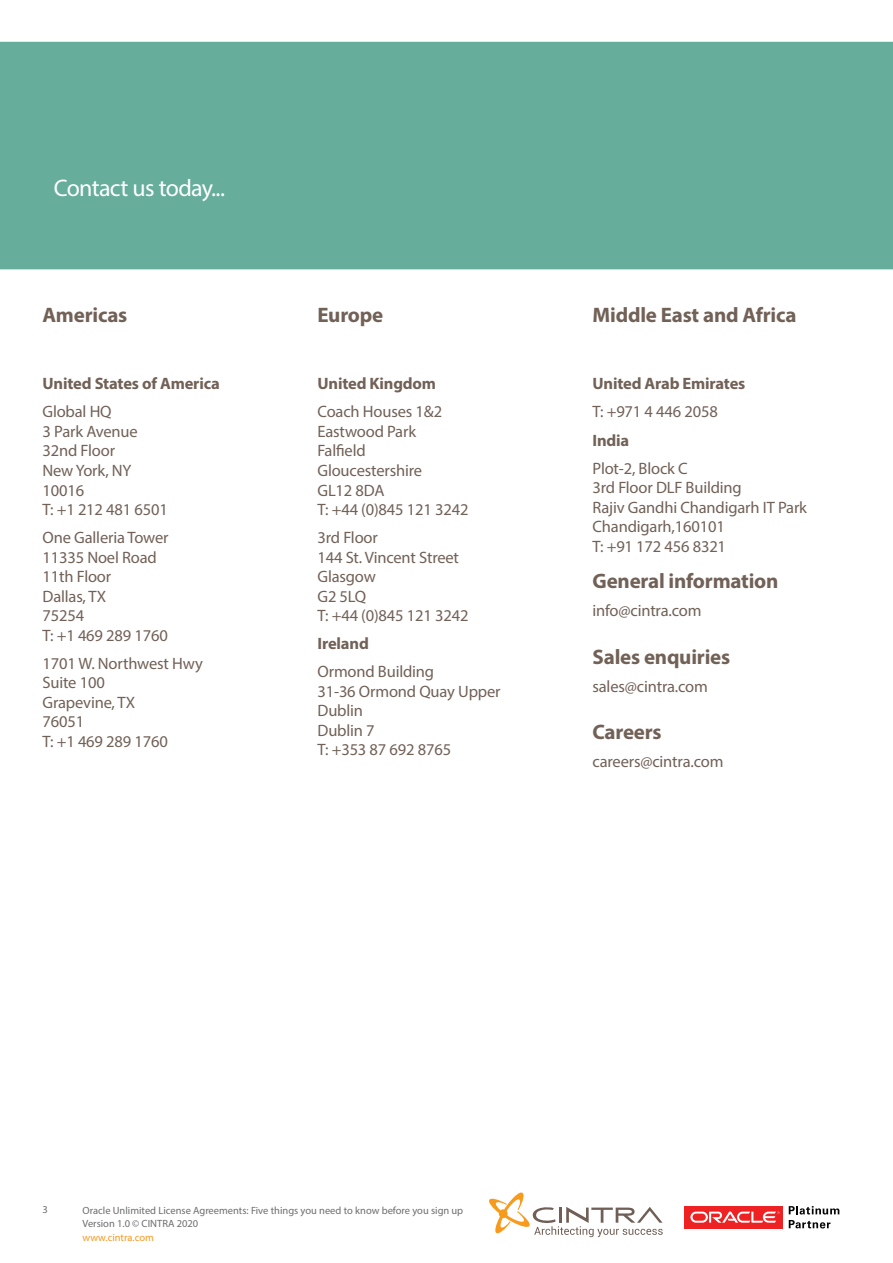
<style>
.page{position:relative;width:893px;height:1263px;background:#fff}
.page>*{position:absolute;margin:0;border:0;box-sizing:border-box;transform-origin:0 0}
.Subhead{font:24px "Myriad Pro";letter-spacing:-.03em;color:#fff}
.Boxout_copy{font:700 21px "Myriad Pro";letter-spacing:-.01em;color:#716157}
.Boxout_copy-2{font:16.5px/19.5px "Myriad Pro";letter-spacing:-.01em;color:#716157}
.Boxout_copy-3{font:700 16.5px "Myriad Pro";letter-spacing:-.01em;color:#716157}
.t1{font:10.5px/13.5px "Myriad Pro";color:#6c6d70}
.t2{font:10.5px "Myriad Pro";color:#f79923}
</style>
<div class="page">
<svg style="left:489px;top:1192px;width:174px;height:45px"></svg>
<div style="left:685px;top:1206px;width:98px;height:22px;background:#ee2123"></div>
<svg style="left:690px;top:1211px;width:89px;height:12px"></svg>
<svg style="left:789px;top:1206px;width:50px;height:8px"></svg>
<svg style="left:789px;top:1220px;width:41px;height:8px"></svg>
<div style="left:0;top:42px;width:893px;height:227px;background:#66ad9b"></div>
<p class="Subhead" style="left:54px;top:173px;width:173px">Contact us today...</p>
<p class="Boxout_copy" style="left:43px;top:302px;width:86px">Americas</p>
<p class="Boxout_copy-3" style="left:43px;top:373px;width:179px">United States of America</p>
<p class="Boxout_copy-2" style="left:43px;top:402px;width:127px">Global HQ<br>3 Park Avenue<br>32nd Floor<br>New York, NY<br>10016<br>T: +1 212 481 6501</p>
<p class="Boxout_copy-2" style="left:43px;top:527px;width:127px">One Galleria Tower<br>11335 Noel Road<br>11th Floor<br>Dallas, TX<br>75254<br>T: +1 469 289 1760</p>
<p class="Boxout_copy-2" style="left:43px;top:653px;width:162px">1701 W. Northwest Hwy<br>Suite 100<br>Grapevine, TX<br>76051<br>T: +1 469 289 1760</p>
<p class="Boxout_copy" style="left:317px;top:302px;width:67px">Europe</p>
<p class="Boxout_copy-3" style="left:317px;top:373px;width:120px">United Kingdom</p>
<p class="Boxout_copy-2" style="left:317px;top:402px;width:152px">Coach Houses 1&amp;2<br>Eastwood Park<br>Falfield<br>Gloucestershire<br>GL12 8DA<br>T: +44 (0)845 121 3242</p>
<p class="Boxout_copy-2" style="left:317px;top:527px;width:152px">3rd Floor<br>144 St. Vincent Street<br>Glasgow<br>G2 5LQ<br>T: +44 (0)845 121 3242</p>
<p class="Boxout_copy-3" style="left:317px;top:633px;width:53px">Ireland</p>
<p class="Boxout_copy-2" style="left:317px;top:661px;width:185px">Ormond Building<br>31-36 Ormond Quay Upper<br>Dublin<br>Dublin 7<br>T: +353 87 692 8765</p>
<p class="Boxout_copy" style="left:592px;top:302px;width:205px">Middle East and Africa</p>
<p class="Boxout_copy-3" style="left:592px;top:373px;width:154px">United Arab Emirates</p>
<p class="Boxout_copy-2" style="left:592px;top:402px;width:127px">T: +971 4 446 2058</p>
<p class="Boxout_copy-3" style="left:592px;top:429px;width:38px">India</p>
<p class="Boxout_copy-2" style="left:592px;top:458px;width:216px">Plot-2, Block C<br>3rd Floor DLF Building<br>Rajiv Gandhi Chandigarh IT Park<br>Chandigarh,160101<br>T: +91 172 456 8321</p>
<p class="Boxout_copy" style="left:592px;top:567px;width:187px">General information</p>
<p class="Boxout_copy-2" style="left:592px;top:601px;width:111px">info@cintra.com</p>
<p class="Boxout_copy" style="left:592px;top:643px;width:139px">Sales enquiries</p>
<p class="Boxout_copy-2" style="left:592px;top:676px;width:117px">sales@cintra.com</p>
<p class="Boxout_copy" style="left:592px;top:719px;width:71px">Careers</p>
<p class="Boxout_copy-2" style="left:592px;top:752px;width:132px">careers@cintra.com</p>
<p class="t1" style="left:43px;top:1203px;width:7px">3</p>
<p class="t1" style="left:82px;top:1203px;width:382px">Oracle Unlimited License Agreements: Five things you need to know before you sign up<br>Version 1.0 © CINTRA 2020</p>
<p class="t2" style="left:82px;top:1230px;width:73px">www.cintra.com</p>
</div>
